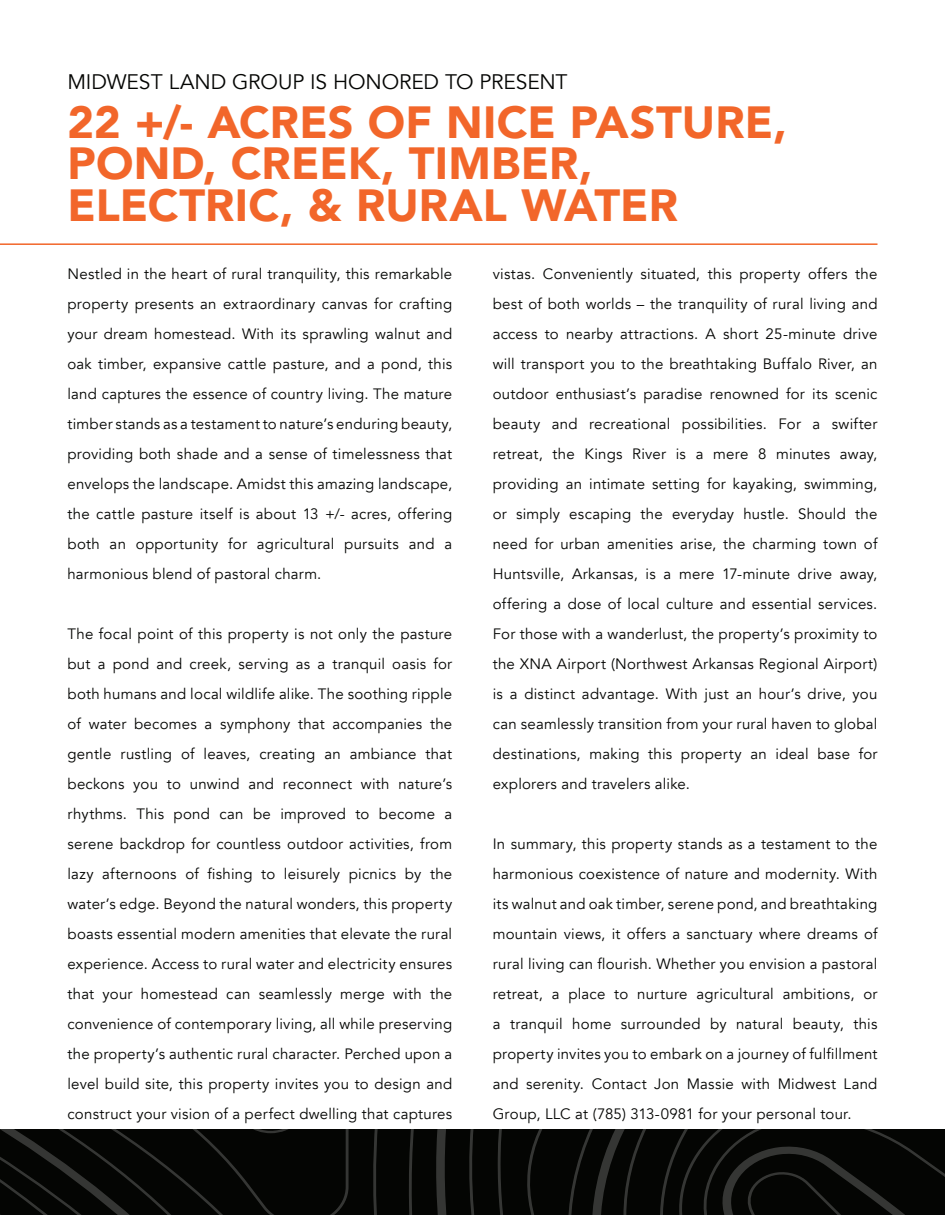
<style>
.page{position:relative;width:945px;height:1215px;background:#fff}
.page>*{position:absolute;margin:0;border:0;box-sizing:border-box;transform-origin:0 0}
.t1{font:900 45px/41.5px "Avenir";letter-spacing:.005em;color:#f2662a}
.t2{font:21px "Avenir";letter-spacing:-.005em;color:#040503}
.t3{font:15px/30px "Avenir";letter-spacing:.015em;color:#040503;text-align:justify}
</style>
<div class="page">
<hr style="left:0;top:243px;width:878px;height:2px;background:#f2662a">
<svg style="left:0;top:1130px;width:945px;height:85px"></svg>
<p class="t2" style="left:68px;top:69px;width:502px">MIDWEST LAND GROUP IS HONORED TO PRESENT</p>
<p class="t1" style="left:68px;top:100px;width:721px">22 +/- ACRES OF NICE PASTURE,<br>POND, CREEK, TIMBER,<br>ELECTRIC, &amp; RURAL WATER</p>
<p class="t3" style="left:68px;top:259px;width:386px">Nestled in the heart of rural tranquility, this remarkable property presents an extraordinary canvas for crafting your dream homestead. With its sprawling walnut and oak timber, expansive cattle pasture, and a pond, this land captures the essence of country living. The mature timber stands as a testament to nature’s enduring beauty, providing both shade and a sense of timelessness that envelops the landscape. Amidst this amazing landscape, the cattle pasture itself is about 13 +/- acres, offering both an opportunity for agricultural pursuits and a harmonious blend of pastoral charm.</p>
<p class="t3" style="left:68px;top:619px;width:386px">The focal point of this property is not only the pasture but a pond and creek, serving as a tranquil oasis for both humans and local wildlife alike. The soothing ripple of water becomes a symphony that accompanies the gentle rustling of leaves, creating an ambiance that beckons you to unwind and reconnect with nature’s rhythms. This pond can be improved to become a serene backdrop for countless outdoor activities, from lazy afternoons of fishing to leisurely picnics by the water’s edge. Beyond the natural wonders, this property boasts essential modern amenities that elevate the rural experience. Access to rural water and electricity ensures that your homestead can seamlessly merge with the convenience of contemporary living, all while preserving the property’s authentic rural character. Perched upon a level build site, this property invites you to design and construct your vision of a perfect dwelling that captures</p>
<p class="t3" style="left:493px;top:259px;width:386px">vistas. Conveniently situated, this property offers the best of both worlds – the tranquility of rural living and access to nearby attractions. A short 25-minute drive will transport you to the breathtaking Buffalo River, an outdoor enthusiast’s paradise renowned for its scenic beauty and recreational possibilities. For a swifter retreat, the Kings River is a mere 8 minutes away, providing an intimate setting for kayaking, swimming, or simply escaping the everyday hustle. Should the need for urban amenities arise, the charming town of Huntsville, Arkansas, is a mere 17-minute drive away, offering a dose of local culture and essential services.<br>For those with a wanderlust, the property’s proximity to the XNA Airport (Northwest Arkansas Regional Airport) is a distinct advantage. With just an hour’s drive, you can seamlessly transition from your rural haven to global destinations, making this property an ideal base for explorers and travelers alike.</p>
<p class="t3" style="left:493px;top:829px;width:386px">In summary, this property stands as a testament to the harmonious coexistence of nature and modernity. With its walnut and oak timber, serene pond, and breathtaking mountain views, it offers a sanctuary where dreams of rural living can flourish. Whether you envision a pastoral retreat, a place to nurture agricultural ambitions, or a tranquil home surrounded by natural beauty, this property invites you to embark on a journey of fulfillment and serenity. Contact Jon Massie with Midwest Land Group, LLC at (785) 313-0981 for your personal tour.</p>
</div>
